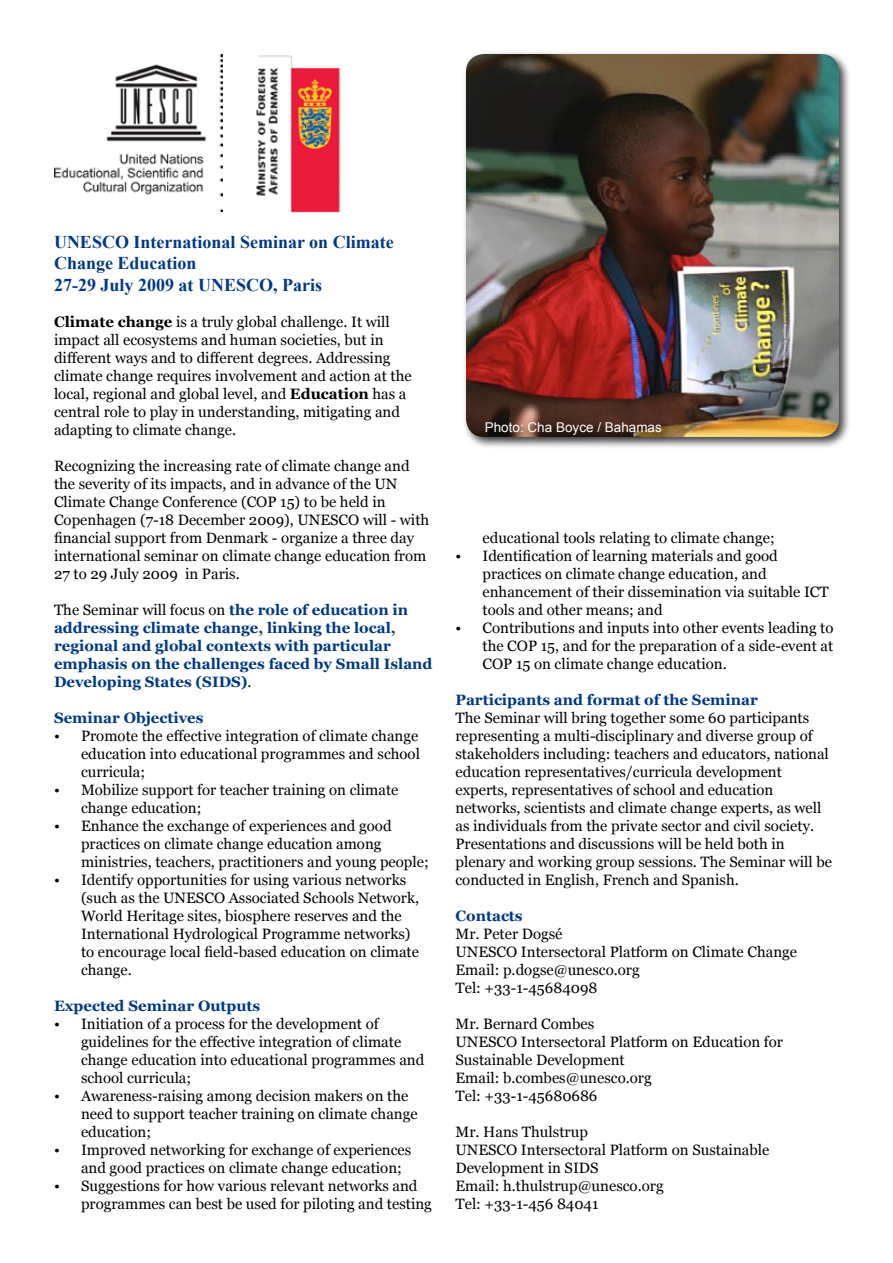
<style>
.page{position:relative;width:893px;height:1263px;background:#fff}
.page>*{position:absolute;margin:0;border:0;box-sizing:border-box;transform-origin:0 0}
.t1{font:700 18px/21.6px "Times New Roman";color:#003882}
.t2{font:15px/18px "Georgia";color:#000}
.t3{font:700 15px/18px "Georgia";color:#003882}
.t4{font:13.5px "Arial";color:#fff}
.s1{font-weight:700}
.s2{font-weight:400;color:#000}
</style>
<div class="page">
<img style="left:54px;top:54px;width:169px;height:157px">
<div style="left:462px;top:50px;width:395px;height:406px;background:#000;opacity:.75"></div>
<img style="left:466px;top:54px;width:373px;height:383px">
<div style="left:482px;top:418px;width:278px;height:41px;background:#000;opacity:.75"></div>
<img style="left:256px;top:55px;width:84px;height:158px">
<p class="t1" style="left:54px;top:230px;width:341px">UNESCO International Seminar on Climate<br>Change Education<br>27-29 July 2009 at UNESCO, Paris</p>
<p class="t2" style="left:54px;top:313px;width:359px"><span class="s1">Climate change</span> is a truly global challenge. It will impact all ecosystems and human societies, but in different ways and to different degrees. Addressing climate change requires involvement and action at the local, regional and global level, and <span class="s1">Education</span> has a central role to play in understanding, mitigating and adapting to climate change.</p>
<p class="t2" style="left:54px;top:457px;width:377px">Recognizing the increasing rate of climate change and the severity of its impacts, and in advance of the UN Climate Change Conference (COP 15) to be held in Copenhagen (7-18 December 2009), UNESCO will - with financial support from Denmark - organize a three day international seminar on climate change education from 27 to 29 July 2009 in Paris.</p>
<p class="t3" style="left:54px;top:601px;width:380px"><span class="s2">The Seminar will focus on</span> the role of education in addressing climate change, linking the local, regional and global contexts with particular emphasis on the challenges faced by Small Island Developing States (SIDS)<span class="s2">.</span></p>
<p class="t3" style="left:54px;top:709px;width:151px">Seminar Objectives</p>
<p class="t2" style="left:81px;top:727px;width:340px;text-align:justify;text-indent:-27px">• Promote the effective integration of climate change education into educational programmes and school curricula;</p>
<p class="t2" style="left:81px;top:781px;width:319px;text-indent:-27px">• Mobilize support for teacher training on climate change education;</p>
<p class="t2" style="left:81px;top:817px;width:349px;text-indent:-27px">• Enhance the exchange of experiences and good practices on climate change education among ministries, teachers, practitioners and young people;</p>
<p class="t2" style="left:81px;top:871px;width:340px;text-indent:-27px">• Identify opportunities for using various networks (such as the UNESCO Associated Schools Network, World Heritage sites, biosphere reserves and the International Hydrological Programme networks) to encourage local field-based education on climate change.</p>
<p class="t3" style="left:54px;top:997px;width:208px">Expected Seminar Outputs</p>
<p class="t2" style="left:81px;top:1015px;width:345px;text-indent:-27px">• Initiation of a process for the development of guidelines for the effective integration of climate change education into educational programmes and school curricula;</p>
<p class="t2" style="left:81px;top:1087px;width:338px;text-indent:-27px">• Awareness-raising among decision makers on the need to support teacher training on climate change education;</p>
<p class="t2" style="left:81px;top:1141px;width:332px;text-indent:-27px">• Improved networking for exchange of experiences and good practices on climate change education;</p>
<p class="t2" style="left:81px;top:1177px;width:352px;text-indent:-27px">• Suggestions for how various relevant networks and programmes can best be used for piloting and testing</p>
<p class="t4" style="left:485px;top:418px;width:179px">Photo: Cha Boyce / Bahamas</p>
<p class="t2" style="left:482px;top:529px;width:294px">educational tools relating to climate change;</p>
<p class="t2" style="left:482px;top:547px;width:348px;text-indent:-27px">• Identification of learning materials and good practices on climate change education, and enhancement of their dissemination via suitable ICT tools and other means; and</p>
<p class="t2" style="left:482px;top:619px;width:352px;text-align:justify;text-indent:-27px">• Contributions and inputs into other events leading to the COP 15, and for the preparation of a side-event at COP 15 on climate change education.</p>
<p class="t3" style="left:455px;top:691px;width:304px">Participants and format of the Seminar</p>
<p class="t2" style="left:455px;top:709px;width:378px">The Seminar will bring together some 60 participants representing a multi-disciplinary and diverse group of stakeholders including: teachers and educators, national education representatives/curricula development experts, representatives of school and education networks, scientists and climate change experts, as well as individuals from the private sector and civil society.<br>Presentations and discussions will be held both in plenary and working group sessions. The Seminar will be conducted in English, French and Spanish.</p>
<p class="t3" style="left:455px;top:907px;width:69px">Contacts</p>
<p class="t2" style="left:455px;top:925px;width:343px">Mr. Peter Dogsé<br>UNESCO Intersectoral Platform on Climate Change<br>Email: p.dogse@unesco.org<br>Tel: +33-1-45684098</p>
<p class="t2" style="left:455px;top:1015px;width:329px">Mr. Bernard Combes<br>UNESCO Intersectoral Platform on Education for<br>Sustainable Development<br>Email: b.combes@unesco.org<br>Tel: +33-1-45680686</p>
<p class="t2" style="left:455px;top:1123px;width:315px">Mr. Hans Thulstrup<br>UNESCO Intersectoral Platform on Sustainable<br>Development in SIDS<br>Email: h.thulstrup@unesco.org<br>Tel: +33-1-456 84041</p>
</div>
